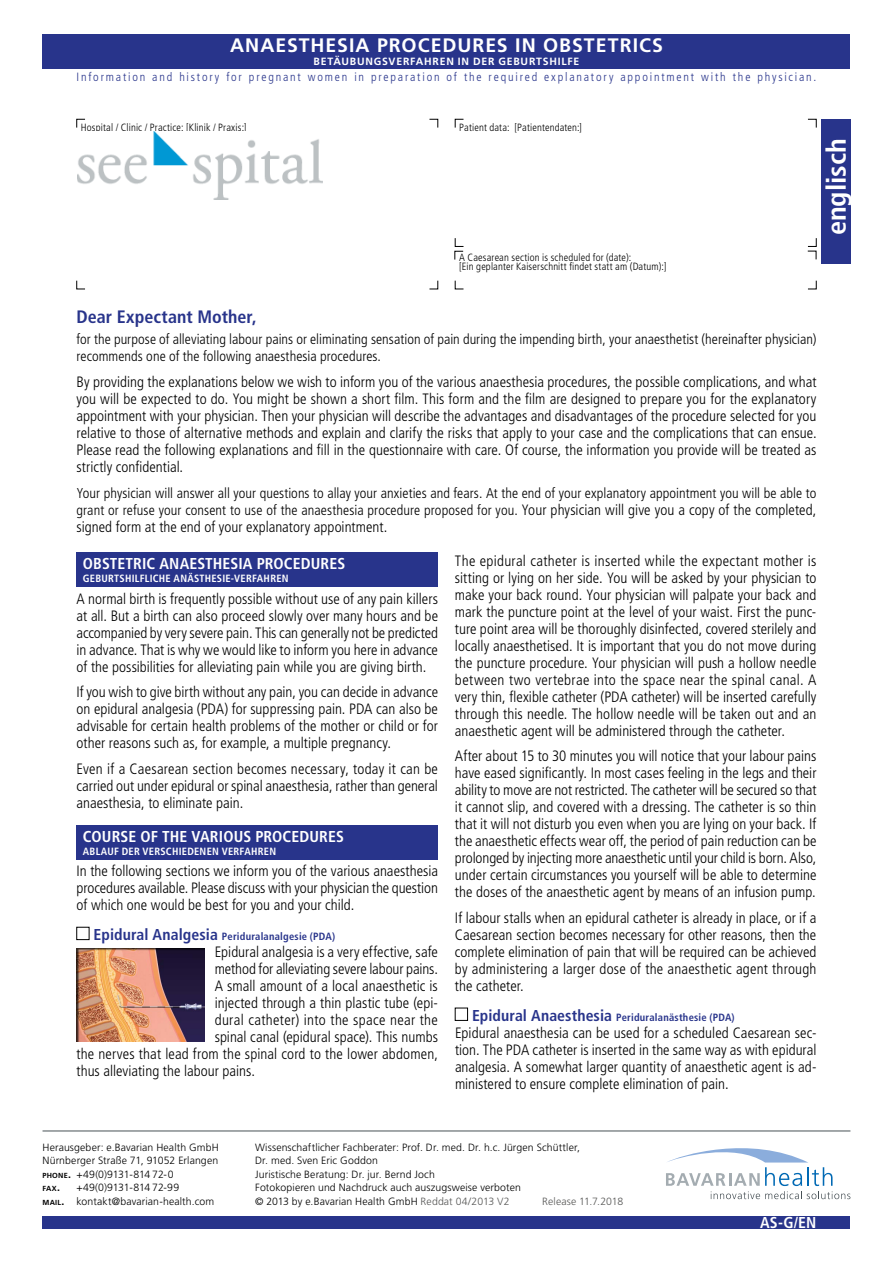
<style>
.page{position:relative;width:893px;height:1263px;background:#fff}
.page>*{position:absolute;margin:0;border:0;box-sizing:border-box;transform-origin:0 0}
.t1{font:700 condensed 27px "Frutiger LT Pro";color:#fff;scale:1.05 1}
.t2{font:700 19.5px "Frutiger LT Pro";letter-spacing:.05em;color:#fff}
.t3{font:700 condensed 18px "Frutiger LT Pro";color:#28348b}
.t4{font:700 condensed 15.75px "Frutiger LT Pro";letter-spacing:.005em;color:#fff}
.t5{font:300 condensed 15px/17px "Frutiger LT Pro";color:#000;text-align:justify}
.t6{font:300 condensed 15px "Frutiger LT Pro";letter-spacing:.02em;color:#000}
.t7{font:300 condensed 14.25px/17px "Frutiger LT Pro";letter-spacing:.005em;color:#000}
.t8{font:300 condensed 12px "Frutiger LT Pro";letter-spacing:.15em;color:#28348b}
.t9{font:300 10.5px/13.5px "Frutiger LT Pro";letter-spacing:.01em;color:#000}
.t10{font:300 condensed 10.5px/9px "Frutiger LT Pro";letter-spacing:.015em;color:#000}
.t11{font:700 condensed 10.5px "Frutiger LT Pro";letter-spacing:.02em;color:#28348b}
.t12{font:700 condensed 10.5px "Frutiger LT Pro";letter-spacing:.025em;color:#fff}
.t13{font:700 10.5px "Frutiger LT Pro";letter-spacing:.075em;color:#fff}
.t14{font:300 10.5px "Frutiger LT Pro";letter-spacing:.01em;color:#575756}
.t15{font:700 7.35px "Frutiger LT Pro";color:#000}
.s1{font-size:15px}
.s2{font-size:15.75px}
.s3{font-weight:700;font-size:7.35px}
.s4{font-weight:700}
.s5{font-size:10.5px}
.s6{color:#575756}
</style>
<div class="page">
<div style="left:43px;top:1216px;width:807px;height:13px;background:#28348b"></div>
<div style="left:43px;top:34px;width:807px;height:34px;background:#28348b"></div>
<hr style="left:43px;top:1131px;width:807px;height:1px;background:#485156">
<svg style="left:76px;top:280px;width:9px;height:9px"></svg>
<svg style="left:429px;top:280px;width:9px;height:9px"></svg>
<svg style="left:76px;top:119px;width:9px;height:9px"></svg>
<svg style="left:429px;top:119px;width:9px;height:9px"></svg>
<svg style="left:455px;top:119px;width:9px;height:9px"></svg>
<svg style="left:808px;top:119px;width:9px;height:9px"></svg>
<svg style="left:666px;top:1148px;width:184px;height:51px"></svg>
<svg style="left:455px;top:280px;width:9px;height:9px"></svg>
<svg style="left:808px;top:280px;width:9px;height:9px"></svg>
<svg style="left:454px;top:238px;width:10px;height:22px"></svg>
<svg style="left:807px;top:238px;width:10px;height:22px"></svg>
<div style="left:77px;top:553px;width:361px;height:34px;background:#28348b"></div>
<div style="left:77px;top:825px;width:361px;height:34px;background:#28348b"></div>
<div style="left:76px;top:939px;width:129px;height:103px;background:#000;opacity:.75"></div>
<div style="left:455px;top:1008px;width:13px;height:12px;border:1px solid #000"></div>
<div style="left:821px;top:119px;width:30px;height:145px;background:#28348b"></div>
<img style="left:78px;top:132px;width:244px;height:68px">
<h2 class="t2" style="left:230px;top:33px;width:434px">ANAESTHESIA PROCEDURES IN OBSTETRICS</h2>
<p class="t13" style="left:314px;top:55px;width:267px">BETÄUBUNGSVERFAHREN IN DER GEBURTSHILFE</p>
<p class="t8" style="left:77px;top:70px;width:741px">Information and history for pregnant women in preparation of the required explanatory appointment with the physician.</p>
<p class="t10" style="left:81px;top:123px;width:167px">Hospital / Clinic / Practice: [Klinik / Praxis:]</p>
<p class="t10" style="left:459px;top:123px;width:124px">Patient data: [Patientendaten:]</p>
<p class="t10" style="left:459px;top:253px;width:209px">A Caesarean section is scheduled for (date):<br>[Ein geplanter Kaiserschnitt findet statt am (Datum):]</p>
<h1 class="t1" style="left:820px;top:235px;width:94px;rotate:-90deg">englisch</h1>
<p class="t3" style="left:77px;top:306px;width:182px">Dear Expectant Mother,</p>
<p class="t7" style="left:77px;top:331px;width:741px">for the purpose of alleviating labour pains or eliminating sensation of pain during the impending birth, your anaesthetist (hereinafter physician) recommends one of the following anaesthesia procedures.</p>
<p class="t5" style="left:77px;top:373px;width:742px">By providing the explanations below we wish to inform you of the various anaesthesia procedures, the possible complications, and what you will be expected to do. You might be shown a short film. This form and the film are designed to prepare you for the explanatory appointment with your physician. Then your physician will describe the advantages and disadvantages of the procedure selected for you relative to those of alternative methods and explain and clarify the risks that apply to your case and the complications that can ensue.<br>Please read the following explanations and fill in the questionnaire with care. Of course, the information you provide will be treated as strictly confidential.</p>
<p class="t7" style="left:77px;top:484px;width:741px">Your physician will answer all your questions to allay your anxieties and fears. At the end of your explanatory appointment you will be able to grant or refuse your consent to use of the anaesthesia procedure proposed for you. <span class="s1">Your physician will give you a copy of the completed,</span></p>
<p class="t5" style="left:77px;top:518px;width:312px">signed form at the end of your explanatory appointment.</p>
<p class="t4" style="left:83px;top:554px;width:264px">OBSTETRIC ANAESTHESIA PROCEDURES</p>
<p class="t12" style="left:83px;top:573px;width:207px">GEBURTSHILFLICHE ANÄSTHESIE-VERFAHREN</p>
<p class="t5" style="left:77px;top:590px;width:363px">A normal birth is frequently possible without use of any pain killers at all. But a birth can also proceed slowly over many hours and be accompanied by very severe pain. This can generally not be predicted in advance. That is why we would like to inform you here in advance of the possibilities for alleviating pain while you are giving birth.</p>
<p class="t5" style="left:77px;top:684px;width:363px">If you wish to give birth without any pain, you can decide in advance on epidural analgesia (PDA) for suppressing pain. PDA can also be advisable for certain health problems of the mother or child or for other reasons such as, for example, a multiple pregnancy.</p>
<p class="t5" style="left:77px;top:760px;width:363px">Even if a Caesarean section becomes necessary, today it can be carried out under epidural or spinal anaesthesia, rather than general anaesthesia, to eliminate pain.</p>
<p class="t4" style="left:83px;top:827px;width:262px">COURSE OF THE VARIOUS PROCEDURES</p>
<p class="t12" style="left:83px;top:845px;width:195px">ABLAUF DER VERSCHIEDENEN VERFAHREN</p>
<p class="t5" style="left:77px;top:862px;width:363px">In the following sections we inform you of the various anaesthesia procedures available. Please discuss with your physician the question of which one would be best for you and your child.</p>
<p class="t11" style="left:94px;top:930px;width:243px"><span class="s2">Epidural Analgesia</span> Periduralanalgesie (PDA)</p>
<p class="t5" style="left:215px;top:943px;width:225px">Epidural analgesia is a very effective, safe</p>
<p class="t5" style="left:215px;top:960px;width:225px">method for alleviating severe labour pains.</p>
<p class="t5" style="left:215px;top:977px;width:225px">A small amount of a local anaesthetic is</p>
<p class="t5" style="left:215px;top:994px;width:225px">injected through a thin plastic tube (epi-</p>
<p class="t6" style="left:215px;top:1011px;width:225px">dural catheter) into the space near the</p>
<p class="t5" style="left:215px;top:1028px;width:225px">spinal canal (epidural space). This numbs</p>
<p class="t5" style="left:77px;top:1045px;width:363px">the nerves that lead from the spinal cord to the lower abdomen,</p>
<p class="t5" style="left:77px;top:1062px;width:180px">thus alleviating the labour pains.</p>
<p class="t5" style="left:455px;top:552px;width:363px">The epidural catheter is inserted while the expectant mother is sitting or lying on her side. You will be asked by your physician to make your back round. Your physician will palpate your back and mark the puncture point at the level of your waist. First the punc&shy;ture point area will be thoroughly disinfected, covered sterilely and locally anaesthetised. It is important that you do not move during the puncture procedure. Your physician will push a hollow needle between two vertebrae into the space near the spinal canal. A very thin, flexible catheter (PDA catheter) will be inserted carefully through this needle. The hollow needle will be taken out and an anaesthetic agent will be administered through the catheter.</p>
<p class="t5" style="left:455px;top:748px;width:363px">After about 15 to 30 minutes you will notice that your labour pains have eased significantly. In most cases feeling in the legs and their ability to move are not restricted. The catheter will be secured so that it cannot slip, and covered with a dressing. The catheter is so thin that it will not disturb you even when you are lying on your back. If the anaesthetic effects wear off, the period of pain reduction can be prolonged by injecting more anaesthetic until your child is born. Also, under certain circumstances you yourself will be able to determine the doses of the anaesthetic agent by means of an infusion pump.</p>
<p class="t5" style="left:455px;top:909px;width:363px">If labour stalls when an epidural catheter is already in place, or if a Caesarean section becomes necessary for other reasons, then the complete elimination of pain that will be required can be achieved by administering a larger dose of the anaesthetic agent through the catheter.</p>
<p class="t11" style="left:472px;top:1011px;width:264px"><span class="s2">Epidural Anaesthesia</span> Periduralanästhesie (PDA)</p>
<p class="t5" style="left:455px;top:1024px;width:363px">Epidural anaesthesia can be used for a scheduled Caesarean sec&shy;tion. The PDA catheter is inserted in the same way as with epidural analgesia. A somewhat larger quantity of anaesthetic agent is ad&shy;ministered to ensure complete elimination of pain.</p>
<p class="t9" style="left:43px;top:1140px;width:178px;text-align:justify">Herausgeber: e.Bavarian Health GmbH Nürnberger Straße 71, 91052 Erlangen <span class="s3">PHONE</span><span class="s4">.</span> +49(0)9131-814 72-0</p>
<p class="t15" style="left:43px;top:1184px;width:19px">FAX<span class="s5">.</span></p>
<p class="t9" style="left:43px;top:1181px;width:173px;text-align:center">+49(0)9131-814 72-99<br><span class="s3">MAIL</span><span class="s4">.</span> kontakt@bavarian-health.com</p>
<p class="t9" style="left:255px;top:1140px;width:326px">Wissenschaftlicher Fachberater: Prof. Dr. med. Dr. h.c. Jürgen Schüttler, Dr. med. Sven Eric Goddon<br>Juristische Beratung: Dr. jur. Bernd Joch<br>Fotokopieren und Nachdruck auch auszugsweise verboten<br>© 2013 by e.Bavarian Health GmbH <span class="s6">Reddat 04/2013 V2</span></p>
<p class="t14" style="left:542px;top:1195px;width:83px">Release 11.7.2018</p>
<p class="t4" style="left:760px;top:1213px;width:58px">AS-G/EN</p>
</div>
